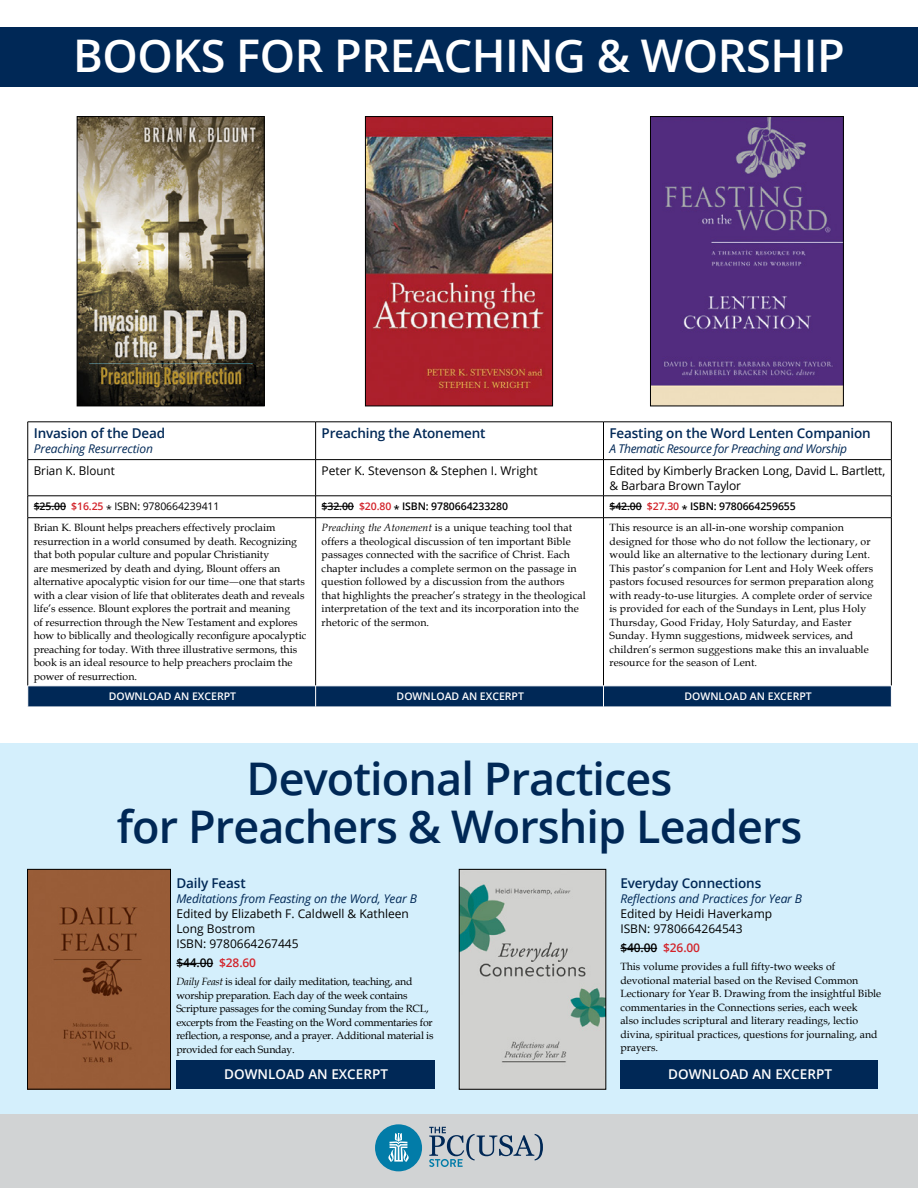
<style>
.page{position:relative;width:918px;height:1188px;background:#fff}
.page>*{position:absolute;margin:0;border:0;box-sizing:border-box;transform-origin:0 0}
.t1{font:600 45px/48px "Open Sans";letter-spacing:-.02em;color:#002856;text-align:center}
.t2{font:600 45px "Open Sans";letter-spacing:-.01em;color:#fff}
.t3{font:600 13.5px "Open Sans";letter-spacing:-.01em;color:#002856}
.t4{font:600 13.5px "Open Sans";color:#fff}
.t5{font:12px/15px "Open Sans";color:#000}
.t6{font:italic 12px "Open Sans";letter-spacing:-.01em;color:#002856}
.t7{font:italic 12px "Open Sans";letter-spacing:-.03em;color:#002856}
.t8{font:600 12px "Open Sans";letter-spacing:-.01em;color:#000}
.t9{font:10.5px/13.5px "Book Antiqua";color:#000}
.t10{font:10.5px/13.5px "Book Antiqua";letter-spacing:-.02em;color:#000}
.t11{font:600 10.5px "Open Sans";letter-spacing:-.01em;color:#000}
.t12{font:600 10.5px "Open Sans";color:#fff}
.t13{font:10.5px "Open Sans";letter-spacing:-.01em;color:#000}
.s1{font-weight:600}
.s2{font-weight:600;color:#d2232a}
.s3{color:#d2232a}
.s4{font-family:"P22 Stickley Pro Text"}
.s5{font-style:italic}
</style>
<div class="page">
<div style="left:0;top:743px;width:918px;height:372px;background:#d4effc"></div>
<hr style="left:176px;top:963px;width:37px;height:1px;background:#000">
<hr style="left:620px;top:948px;width:37px;height:1px;background:#000">
<img style="left:461px;top:871px;width:143px;height:216px">
<div style="left:459px;top:869px;width:147px;height:220px;border:1px solid #000"></div>
<img style="left:29px;top:871px;width:140px;height:216px">
<div style="left:27px;top:869px;width:144px;height:220px;border:1px solid #000"></div>
<img style="left:367px;top:118px;width:184px;height:286px">
<div style="left:365px;top:116px;width:188px;height:290px;border:1px solid #000"></div>
<img style="left:652px;top:118px;width:190px;height:286px">
<div style="left:650px;top:116px;width:194px;height:290px;border:1px solid #000"></div>
<img style="left:79px;top:118px;width:183px;height:286px">
<div style="left:77px;top:116px;width:187px;height:290px;border:1px solid #000"></div>
<div style="left:0;top:27px;width:918px;height:59px;background:#002856"></div>
<hr style="left:28px;top:422px;width:288px;height:1px;background:#000">
<hr style="left:27px;top:422px;width:1px;height:37px;background:#000">
<hr style="left:316px;top:422px;width:288px;height:1px;background:#000">
<hr style="left:315px;top:422px;width:1px;height:37px;background:#000">
<hr style="left:603px;top:422px;width:289px;height:1px;background:#000">
<hr style="left:603px;top:422px;width:1px;height:37px;background:#000">
<hr style="left:891px;top:422px;width:1px;height:37px;background:#000">
<hr style="left:28px;top:459px;width:288px;height:1px;background:#000">
<hr style="left:27px;top:460px;width:1px;height:36px;background:#000">
<hr style="left:316px;top:459px;width:288px;height:1px;background:#000">
<hr style="left:315px;top:460px;width:1px;height:36px;background:#000">
<hr style="left:603px;top:459px;width:289px;height:1px;background:#000">
<hr style="left:603px;top:460px;width:1px;height:36px;background:#000">
<hr style="left:891px;top:460px;width:1px;height:36px;background:#000">
<hr style="left:28px;top:496px;width:288px;height:1px;background:#000">
<svg style="left:27px;top:496px;width:1px;height:22px"></svg>
<hr style="left:316px;top:496px;width:288px;height:1px;background:#000">
<svg style="left:315px;top:496px;width:1px;height:21px"></svg>
<hr style="left:603px;top:496px;width:289px;height:1px;background:#000">
<svg style="left:603px;top:497px;width:1px;height:20px"></svg>
<svg style="left:891px;top:496px;width:1px;height:21px"></svg>
<hr style="left:28px;top:517px;width:288px;height:1px;background:#000">
<hr style="left:27px;top:518px;width:1px;height:168px;background:#000">
<hr style="left:316px;top:517px;width:288px;height:1px;background:#000">
<hr style="left:315px;top:518px;width:1px;height:168px;background:#000">
<hr style="left:603px;top:517px;width:289px;height:1px;background:#000">
<hr style="left:603px;top:518px;width:1px;height:168px;background:#000">
<hr style="left:891px;top:518px;width:1px;height:168px;background:#000">
<svg style="left:27px;top:686px;width:865px;height:21px;background:#0c325e"></svg>
<hr style="left:34px;top:506px;width:32px;height:1px;background:#000">
<hr style="left:322px;top:506px;width:32px;height:1px;background:#000">
<hr style="left:609px;top:506px;width:33px;height:1px;background:#000">
<div style="left:0;top:1114px;width:918px;height:74px;background:#d1d3d4"></div>
<div style="left:375px;top:1124px;width:47px;height:47px;background:#027ca8;border-radius:50%"></div>
<svg style="left:388px;top:1133px;width:21px;height:29px"></svg>
<svg style="left:429px;top:1127px;width:114px;height:40px"></svg>
<div style="left:176px;top:1061px;width:258px;height:28px;background:#002856"></div>
<div style="left:620px;top:1061px;width:258px;height:28px;background:#002856"></div>
<h1 class="t2" style="left:73px;top:25px;width:773px">BOOKS FOR PREACHING &amp; WORSHIP</h1>
<p class="t3" style="left:34px;top:424px;width:133px">Invasion of the Dead</p>
<p class="t6" style="left:34px;top:441px;width:121px">Preaching Resurrection</p>
<p class="t3" style="left:322px;top:424px;width:165px">Preaching the Atonement</p>
<p class="t3" style="left:609px;top:424px;width:263px">Feasting on the Word Lenten Companion</p>
<p class="t7" style="left:609px;top:441px;width:239px">A Thematic Resource for Preaching and Worship</p>
<p class="t5" style="left:34px;top:463px;width:83px">Brian K. Blount</p>
<p class="t5" style="left:322px;top:463px;width:218px">Peter K. Stevenson &amp; Stephen I. Wright</p>
<p class="t5" style="left:610px;top:463px;width:277px">Edited by Kimberly Bracken Long, David L. Bartlett, &amp; Barbara Brown Taylor</p>
<p class="t13" style="left:34px;top:499px;width:187px"><span class="s1">$25.00</span> <span class="s2">$16.25</span> * ISBN: 9780664239411</p>
<p class="t11" style="left:322px;top:499px;width:188px">$32.00 <span class="s3">$20.80</span> * ISBN: 9780664233280</p>
<p class="t11" style="left:610px;top:499px;width:188px">$42.00 <span class="s3">$27.30</span> * ISBN: 9780664259655</p>
<p class="t9" style="left:34px;top:521px;width:274px">Brian K. Blount helps preachers effectively proclaim resurrection in a world consumed by death. Recognizing that both popular culture and popular Christianity<br>are mesmerized by death and dying, Blount offers an alternative apocalyptic vision for our time<span class="s4">—</span>one that starts with a clear vision of life that obliterates death and reveals life’s essence. Blount explores the portrait and meaning<br>of resurrection through the New Testament and explores how to biblically and theologically reconfigure apocalyptic preaching for today. With three illustrative sermons, this book is an ideal resource to help preachers proclaim the power of resurrection.</p>
<p class="t9" style="left:322px;top:521px;width:266px"><span class="s5">Preaching the Atonement</span> is a unique teaching tool that offers a theological discussion of ten important Bible passages connected with the sacrifice of Christ. Each chapter includes a complete sermon on the passage in question followed by a discussion from the authors<br>that highlights the preacher’s strategy in the theological interpretation of the text and its incorporation into the rhetoric of the sermon.</p>
<p class="t9" style="left:609px;top:521px;width:266px">This resource is an all-in-one worship companion designed for those who do not follow the lectionary, or would like an alternative to the lectionary during Lent.<br>This pastor’s companion for Lent and Holy Week offers pastors focused resources for sermon preparation along with ready-to-use liturgies. A complete order of service is provided for each of the Sundays in Lent, plus Holy Thursday, Good Friday, Holy Saturday, and Easter Sunday. Hymn suggestions, midweek services, and children’s sermon suggestions make this an invaluable resource for the season of Lent.</p>
<p class="t12" style="left:109px;top:689px;width:129px">DOWNLOAD AN EXCERPT</p>
<p class="t12" style="left:397px;top:689px;width:129px">DOWNLOAD AN EXCERPT</p>
<p class="t12" style="left:685px;top:689px;width:129px">DOWNLOAD AN EXCERPT</p>
<h1 class="t1" style="left:117px;top:754px;width:687px">Devotional Practices<br>for Preachers &amp; Worship Leaders</h1>
<p class="t3" style="left:176px;top:874px;width:71px">Daily Feast</p>
<p class="t6" style="left:176px;top:891px;width:242px">Meditations from Feasting on the Word, Year B</p>
<p class="t5" style="left:176px;top:906px;width:234px">Edited by Elizabeth F. Caldwell &amp; Kathleen<br>Long Bostrom<br>ISBN: 9780664267445</p>
<p class="t8" style="left:176px;top:955px;width:81px">$44.00 <span class="s3">$28.60</span></p>
<p class="t10" style="left:176px;top:975px;width:259px"><span class="s5">Daily Feast</span> is ideal for daily meditation, teaching, and worship preparation. Each day of the week contains Scripture passages for the coming Sunday from the RCL, excerpts from the Feasting on the Word commentaries for reflection, a response, and a prayer. Additional material is provided for each Sunday.</p>
<p class="t3" style="left:620px;top:874px;width:142px">Everyday Connections</p>
<p class="t6" style="left:620px;top:891px;width:183px">Reflections and Practices for Year B</p>
<p class="t5" style="left:620px;top:906px;width:153px">Edited by Heidi Haverkamp<br>ISBN: 9780664264543</p>
<p class="t8" style="left:620px;top:940px;width:81px">$40.00 <span class="s3">$26.00</span></p>
<p class="t9" style="left:620px;top:960px;width:262px">This volume provides a full fifty-two weeks of devotional material based on the Revised Common Lectionary for Year B. Drawing from the insightful Bible commentaries in the Connections series, each week<br>also includes scriptural and literary readings, lectio divina, spiritual practices, questions for journaling, and prayers.</p>
<p class="t4" style="left:224px;top:1065px;width:165px">DOWNLOAD AN EXCERPT</p>
<p class="t4" style="left:668px;top:1065px;width:165px">DOWNLOAD AN EXCERPT</p>
</div>
